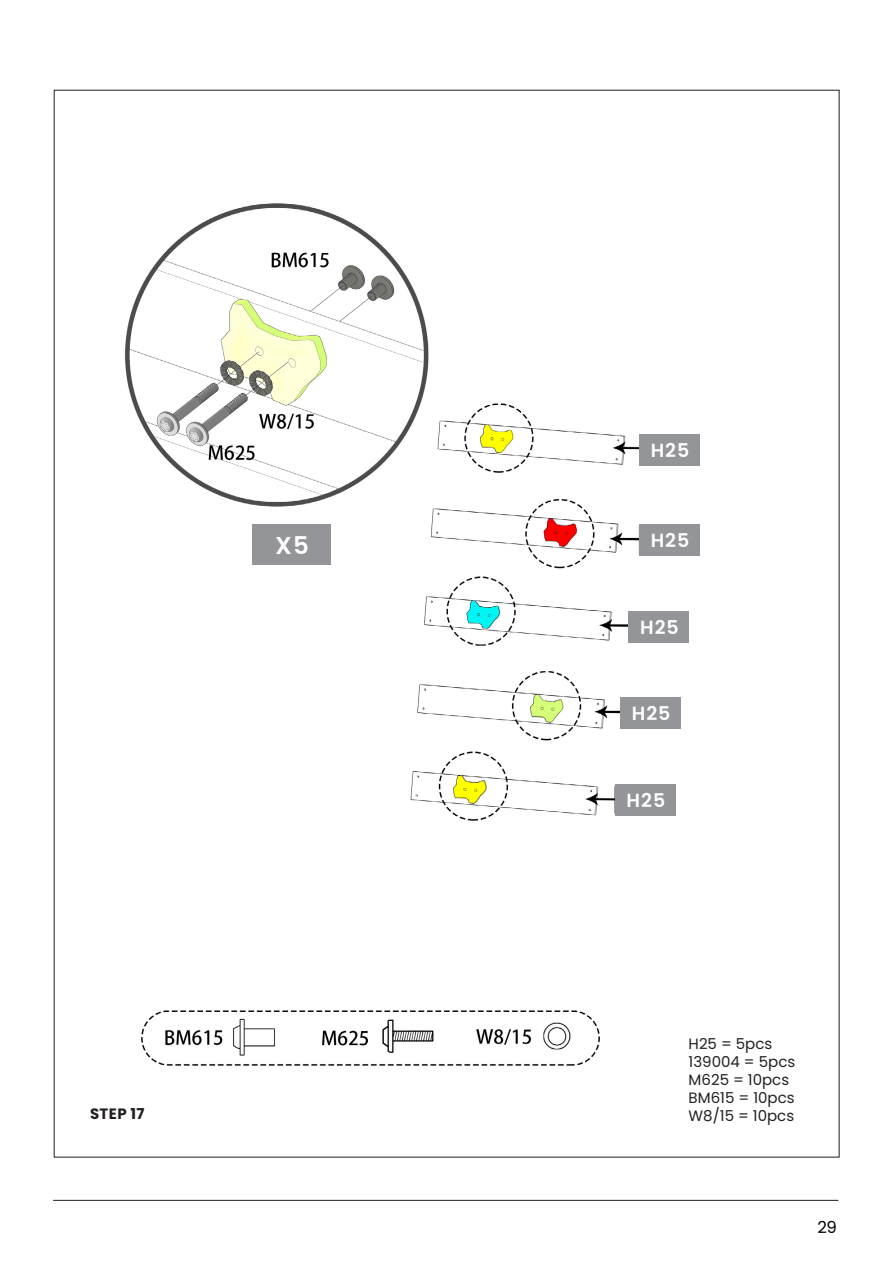
<style>
.page{position:relative;width:893px;height:1263px;background:#fff}
.page>*{position:absolute;margin:0;border:0;box-sizing:border-box;transform-origin:0 0}
.t1{font:600 24.45px "Poppins";color:#fff}
.t2{font:600 19.05px "Poppins";letter-spacing:.05em;color:#fff}
.t3{font:16.5px "Poppins";color:#000}
.t4{font:15px "Poppins";color:#231f20}
.t5{font:700 15px "Poppins";letter-spacing:.025em;color:#231f20}
</style>
<div class="page">
<hr style="left:53px;top:1200px;width:785px;height:1px;background:#231f20">
<img style="left:124px;top:203px;width:565px;height:863px">
<div style="left:252px;top:524px;width:78px;height:41px;background:#939598"></div>
<div style="left:639px;top:434px;width:61px;height:32px;background:#939598"></div>
<div style="left:639px;top:524px;width:61px;height:32px;background:#939598"></div>
<div style="left:628px;top:611px;width:61px;height:31px;background:#939598"></div>
<div style="left:620px;top:697px;width:61px;height:32px;background:#939598"></div>
<div style="left:615px;top:784px;width:61px;height:31px;background:#939598"></div>
<div style="left:608px;top:894px;width:190px;height:209px;background:#fff"></div>
<p class="t1" style="left:275px;top:531px;width:35px">X5</p>
<p class="t5" style="left:90px;top:1105px;width:56px">STEP 17</p>
<p class="t2" style="left:651px;top:439px;width:40px">H25</p>
<p class="t2" style="left:651px;top:529px;width:40px">H25</p>
<p class="t2" style="left:640px;top:616px;width:40px">H25</p>
<p class="t2" style="left:632px;top:702px;width:40px">H25</p>
<p class="t2" style="left:627px;top:789px;width:40px">H25</p>
<p class="t4" style="left:689px;top:1035px;width:85px">H25 = 5pcs</p>
<p class="t4" style="left:689px;top:1053px;width:108px">139004 = 5pcs</p>
<p class="t4" style="left:689px;top:1071px;width:102px">M625 = 10pcs</p>
<p class="t4" style="left:689px;top:1089px;width:108px">BM615 = 10pcs</p>
<p class="t4" style="left:689px;top:1107px;width:107px">W8/15 = 10pcs</p>
<p class="t3" style="left:817px;top:1217px;width:21px">29</p>
</div>
